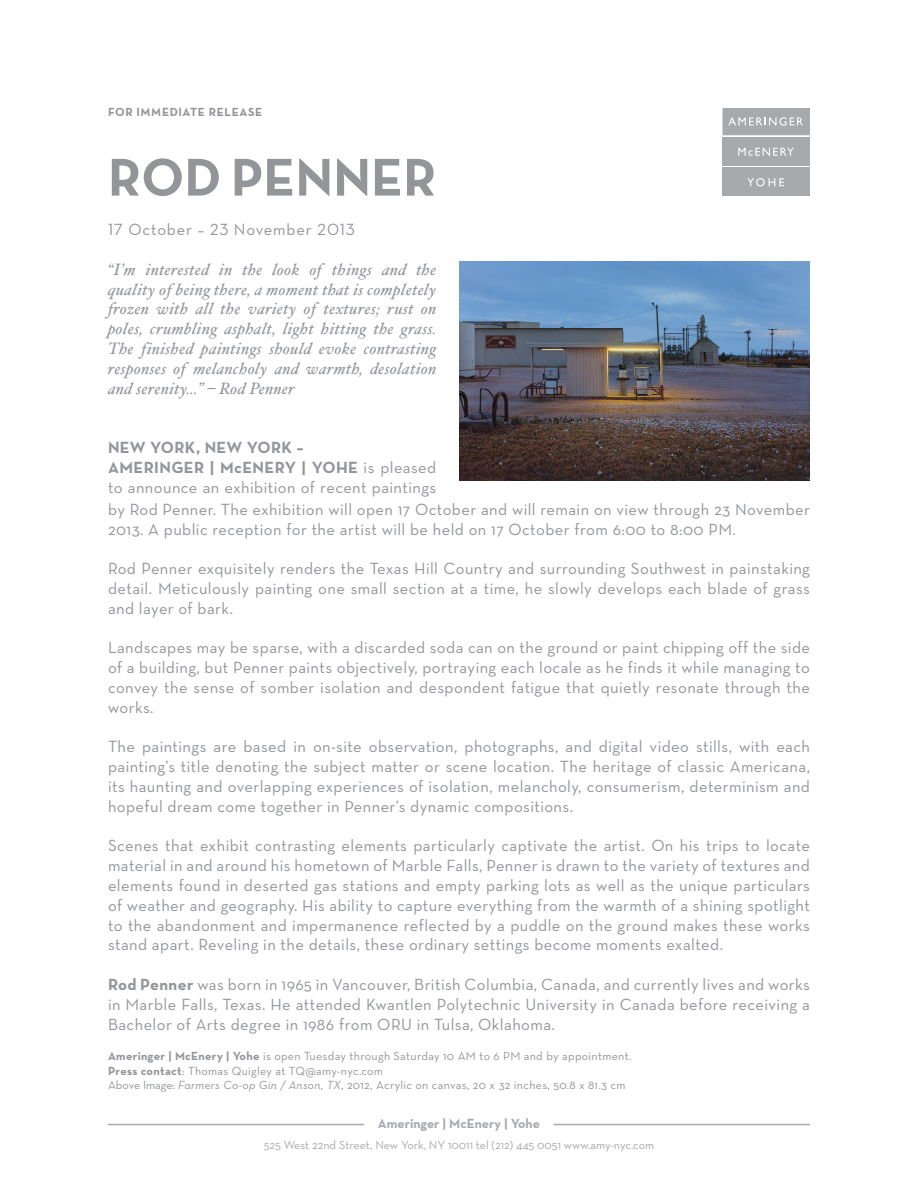
<style>
.page{position:relative;width:918px;height:1188px;background:#fff}
.page>*{position:absolute;margin:0;border:0;box-sizing:border-box;transform-origin:0 0}
.t1{font:700 54px "Neutra Text";color:#939598}
.t2{font:16.5px/19.8px "Neutra Text";letter-spacing:.025em;color:#939598;text-align:justify}
.t3{font:italic 16.5px/19.8px "Hoefler Text";letter-spacing:.025em;color:#939598;text-align:justify}
.t4{font:16.5px "Neutra Text Book Alt";letter-spacing:.05em;color:#939598}
.t5{font:700 13.5px "Neutra Text";color:#a7a9ac}
.t6{font:12px/14.4px "Neutra Text";letter-spacing:.025em;color:#939598}
.t7{font:12px "Neutra Text";color:#a7a9ac}
.t8{font:12px "Neutra Text Bold Alt";letter-spacing:.05em;color:#939598}
.s1{font-weight:700}
.s2{font-style:italic}
</style>
<div class="page">
<div style="left:722px;top:137px;width:88px;height:28px;background:#a7a9ac"></div>
<div style="left:722px;top:108px;width:88px;height:27px;background:#a7a9ac"></div>
<div style="left:722px;top:167px;width:88px;height:28px;background:#a7a9ac"></div>
<svg style="left:738px;top:148px;width:56px;height:8px"></svg>
<svg style="left:728px;top:117px;width:75px;height:9px"></svg>
<svg style="left:747px;top:178px;width:37px;height:8px"></svg>
<img style="left:459px;top:262px;width:351px;height:218px">
<hr style="left:108px;top:1124px;width:256px;height:1px;background:#a7a9ac">
<hr style="left:554px;top:1124px;width:256px;height:1px;background:#a7a9ac">
<p class="t8" style="left:108px;top:105px;width:156px">FOR IMMEDIATE RELEASE</p>
<h1 class="t1" style="left:108px;top:144px;width:330px">ROD PENNER</h1>
<p class="t4" style="left:108px;top:220px;width:248px">17 October – 23 November 2013</p>
<p class="t3" style="left:108px;top:259px;width:330px">“I’m interested in the look of things and the quality of being there, a moment that is completely frozen with all the variety of textures; rust on poles, crumbling asphalt, light hitting the grass.<br>The finished paintings should evoke contrasting responses of melancholy and warmth, desolation and serenity…” – Rod Penner</p>
<p class="t2" style="left:108px;top:437px;width:330px;text-align:left"><span class="s1">NEW YORK, NEW YORK –<br>AMERINGER | McENERY | YOHE</span> is pleased to announce an exhibition of recent paintings</p>
<p class="t2" style="left:108px;top:499px;width:704px">by Rod Penner. The exhibition will open 17 October and will remain on view through 23 November<br>2013. A public reception for the artist will be held on 17 October from 6:00 to 8:00 PM.</p>
<p class="t2" style="left:108px;top:558px;width:704px">Rod Penner exquisitely renders the Texas Hill Country and surrounding Southwest in painstaking detail. Meticulously painting one small section at a time, he slowly develops each blade of grass and layer of bark.</p>
<p class="t2" style="left:108px;top:638px;width:704px">Landscapes may be sparse, with a discarded soda can on the ground or paint chipping off the side of a building, but Penner paints objectively, portraying each locale as he finds it while managing to convey the sense of somber isolation and despondent fatigue that quietly resonate through the works.</p>
<p class="t2" style="left:108px;top:737px;width:704px">The paintings are based in on-site observation, photographs, and digital video stills, with each painting’s title denoting the subject matter or scene location. The heritage of classic Americana, its haunting and overlapping experiences of isolation, melancholy, consumerism, determinism and hopeful dream come together in Penner’s dynamic compositions.</p>
<p class="t2" style="left:108px;top:836px;width:704px">Scenes that exhibit contrasting elements particularly captivate the artist. On his trips to locate material in and around his hometown of Marble Falls, Penner is drawn to the variety of textures and elements found in deserted gas stations and empty parking lots as well as the unique particulars of weather and geography. His ability to capture everything from the warmth of a shining spotlight to the abandonment and impermanence reflected by a puddle on the ground makes these works stand apart. Reveling in the details, these ordinary settings become moments exalted.</p>
<p class="t2" style="left:108px;top:974px;width:704px"><span class="s1">Rod Penner</span> was born in 1965 in Vancouver, British Columbia, Canada, and currently lives and works in Marble Falls, Texas. He attended Kwantlen Polytechnic University in Canada before receiving a Bachelor of Arts degree in 1986 from ORU in Tulsa, Oklahoma.</p>
<p class="t6" style="left:108px;top:1049px;width:525px"><span class="s1">Ameringer | McEnery | Yohe</span> is open Tuesday through Saturday 10 AM to 6 PM and by appointment.<br><span class="s1">Press contact</span>: Thomas Quigley at TQ@amy-nyc.com<br>Above Image: <span class="s2">Farmers Co-op Gin / Anson, TX</span>, 2012, Acrylic on canvas, 20 x 32 inches, 50.8 x 81.3 cm</p>
<p class="t5" style="left:378px;top:1115px;width:164px">Ameringer | McEnery | Yohe</p>
<p class="t7" style="left:264px;top:1138px;width:392px">525 West 22nd Street, New York, NY 10011 tel (212) 445 0051 www.amy-nyc.com</p>
</div>
